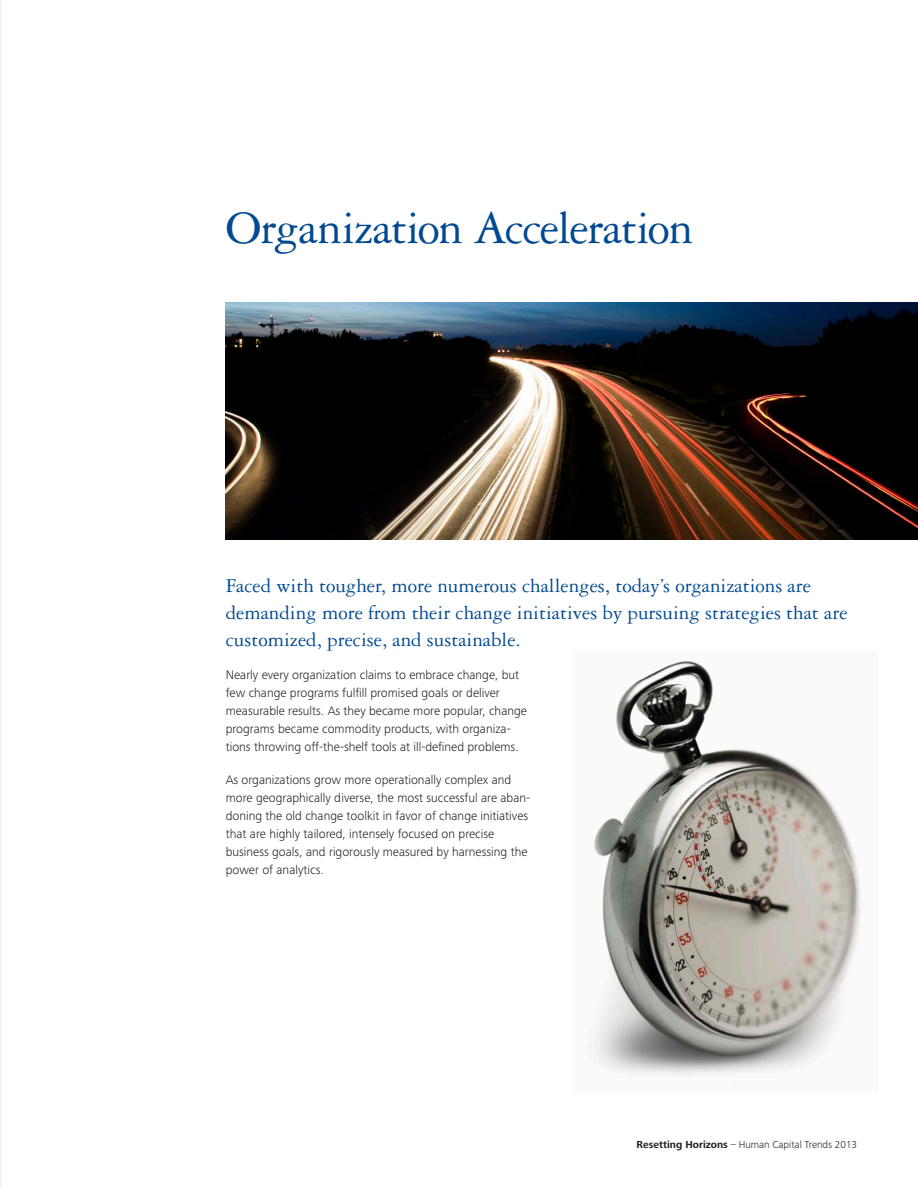
<style>
.page{position:relative;width:918px;height:1188px;background:#fff}
.page>*{position:absolute;margin:0;border:0;box-sizing:border-box;transform-origin:0 0}
.chapter_title{font:49.5px "Garamond 3 LT Std";letter-spacing:-.03em;color:#014990}
.t1{font:21px/27px "Garamond 3 LT Std";color:#014990}
.t2{font:300 12.75px/18px "Frutiger Next Pro";color:#231f20}
.Subhead_styles_B_Sub{font:300 10.5px "Frutiger Next Pro";color:#231f20}
.s1{font-weight:700}
</style>
<div class="page">
<hr style="left:0;top:0;width:1px;height:1188px;background:#e6f4fb">
<img style="left:226px;top:302px;width:692px;height:238px">
<img style="left:594px;top:661px;width:267px;height:415px">
<p class="chapter_title" style="left:226px;top:202px;width:469px">Organization Acceleration</p>
<p class="t1" style="left:226px;top:573px;width:623px">Faced with tougher, more numerous challenges, today’s organizations are demanding more from their change initiatives by pursuing strategies that are customized, precise, and sustainable.</p>
<p class="t2" style="left:226px;top:666px;width:303px">Nearly every organization claims to embrace change, but few change programs fulfill promised goals or deliver measurable results. As they became more popular, change programs became commodity products, with organiza&shy;tions throwing off-the-shelf tools at ill-defined problems.</p>
<p class="t2" style="left:226px;top:771px;width:306px">As organizations grow more operationally complex and more geographically diverse, the most successful are aban&shy;doning the old change toolkit in favor of change initiatives that are highly tailored, intensely focused on precise business goals, and rigorously measured by harnessing the power of analytics.</p>
<p class="Subhead_styles_B_Sub" style="left:637px;top:1138px;width:222px"><span class="s1">Resetting Horizons</span> – Human Capital Trends 2013</p>
</div>
